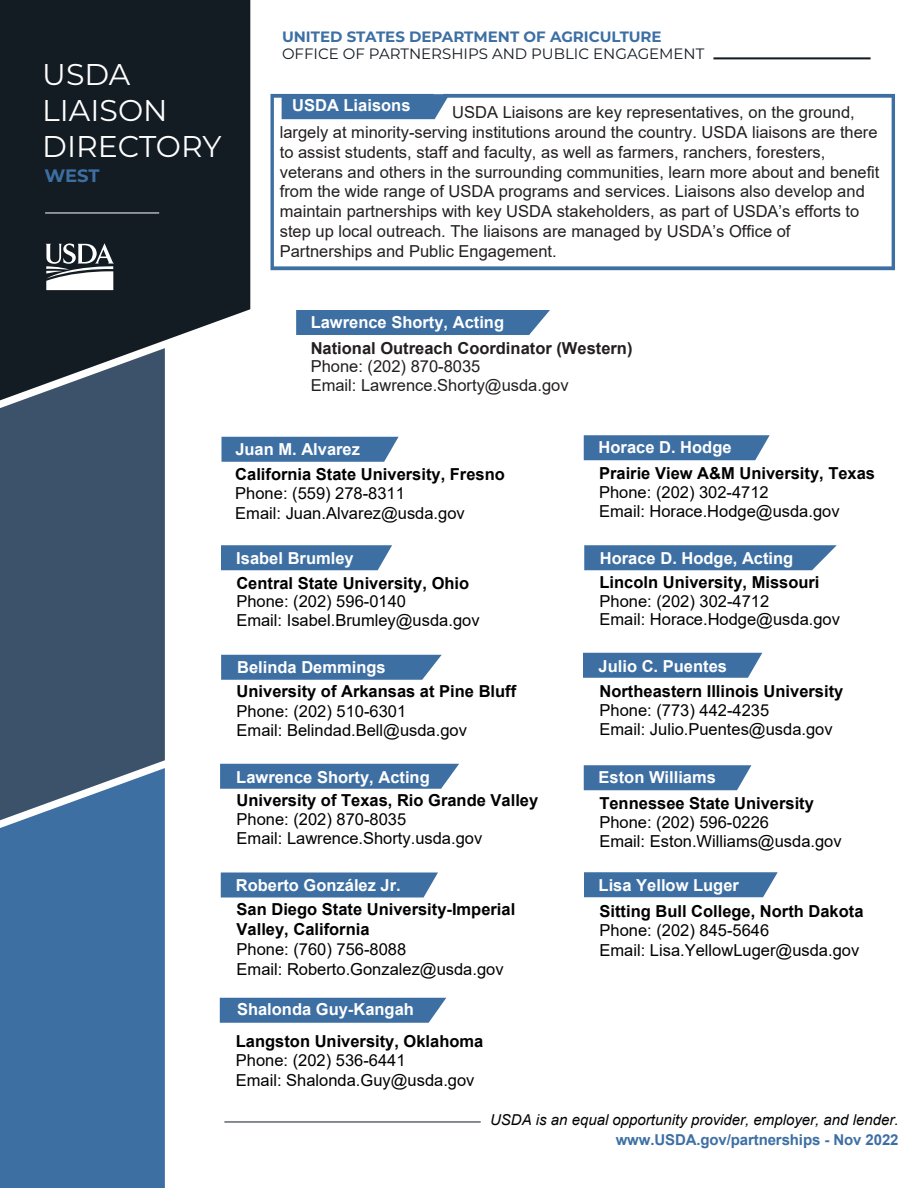
<style>
.page{position:relative;width:918px;height:1188px;background:#fff}
.page>*{position:absolute;margin:0;border:0;box-sizing:border-box;transform-origin:0 0}
.t1{font:30px/36px "Montserrat";color:#fff}
.t2{font:700 18px "Montserrat";color:#3d6fa3}
.t3{font:16.5px/19.8px "Arial";color:#000}
.t4{font:16.5px/19.8px "Arial";color:#231f20}
.t5{font:700 16.5px/19.8px "Arial";color:#000}
.t6{font:700 16.5px "Arial";color:#fff}
.t7{font:700 16.5px "Arial";color:#fff}
.t8{font:16.5px/18.8px "Arial";color:#231f20}
.t9{font:700 16.5px "Arial";color:#231f20}
.t10{font:italic 15px "Arial";color:#000}
.t11{font:15px "Montserrat";color:#131b23}
.t12{font:700 15px "Montserrat";color:#3d6fa3}
.t13{font:700 15px "Arial";letter-spacing:-.01em;color:#3d6fa3}
.s1{font-style:inherit}
</style>
<div class="page">
<hr style="left:713px;top:58px;width:158px;height:1px;background:#131b23">
<hr style="left:224px;top:1122px;width:257px;height:1px;background:#131b23">
<div style="left:0;top:0;width:250px;height:348px;background:#131b23"></div>
<svg style="left:0;top:348px;width:165px;height:420px;background:#3c5268"></svg>
<svg style="left:46px;top:243px;width:68px;height:47px"></svg>
<hr style="left:45px;top:213px;width:114px;height:1px;background:#fff">
<svg style="left:0;top:768px;width:165px;height:420px;background:#4070a1"></svg>
<svg style="left:271px;top:94px;width:624px;height:176px"></svg>
<div style="left:282px;top:94px;width:168px;height:25px;background:#3d6fa3"></div>
<div style="left:296px;top:310px;width:254px;height:25px;background:#3d6fa3"></div>
<svg style="left:221px;top:437px;width:178px;height:25px;background:#4776a8"></svg>
<svg style="left:221px;top:545px;width:171px;height:25px;background:#4676a7"></svg>
<svg style="left:221px;top:655px;width:221px;height:25px;background:#4777a8"></svg>
<svg style="left:220px;top:764px;width:239px;height:25px;background:#4675a7"></svg>
<svg style="left:221px;top:873px;width:217px;height:25px;background:#4776a7"></svg>
<svg style="left:220px;top:998px;width:226px;height:25px;background:#4675a7"></svg>
<svg style="left:584px;top:435px;width:186px;height:25px;background:#4676a7"></svg>
<svg style="left:584px;top:545px;width:253px;height:25px;background:#4877a8"></svg>
<svg style="left:583px;top:653px;width:179px;height:25px;background:#4675a7"></svg>
<svg style="left:584px;top:765px;width:167px;height:25px;background:#4676a7"></svg>
<svg style="left:584px;top:872px;width:194px;height:25px;background:#4675a7"></svg>
<h1 class="t1" style="left:42px;top:55px;width:181px">USDA<br>LIAISON<br>DIRECTORY</h1>
<p class="t2" style="left:45px;top:163px;width:57px">WEST</p>
<p class="t12" style="left:282px;top:26px;width:381px">UNITED STATES DEPARTMENT OF AGRICULTURE</p>
<p class="t11" style="left:282px;top:43px;width:424px">OFFICE OF PARTNERSHIPS AND PUBLIC ENGAGEMENT</p>
<p class="t6" style="left:292px;top:94px;width:120px">USDA Liaisons</p>
<p class="t4" style="left:280px;top:102px;width:601px;text-indent:173px">USDA Liaisons are key representatives, on the ground, largely at minority-serving institutions around the country. USDA liaisons are there to assist students, staff and faculty, as well as farmers, ranchers, foresters, veterans and others in the surrounding communities, learn more about and benefit from the wide range of USDA programs and services. Liaisons also develop and maintain partnerships with key USDA stakeholders, as part of USDA’s efforts to step up local outreach. The liaisons are managed by USDA’s Office of Partnerships and Public Engagement.</p>
<p class="t7" style="left:311px;top:311px;width:195px">Lawrence Shorty, Acting</p>
<p class="t9" style="left:311px;top:336px;width:323px">National Outreach Coordinator (Western)</p>
<p class="t8" style="left:311px;top:357px;width:259px">Phone: (202) 870-8035<br>Email: Lawrence.Shorty@usda.gov</p>
<p class="t6" style="left:235px;top:437px;width:126px">Juan M. Alvarez</p>
<p class="t6" style="left:599px;top:436px;width:134px">Horace D. Hodge</p>
<p class="t5" style="left:235px;top:464px;width:271px">California State University, Fresno</p>
<p class="t3" style="left:235px;top:484px;width:231px">Phone: (559) 278-8311<br>Email: Juan.Alvarez@usda.gov</p>
<p class="t5" style="left:599px;top:464px;width:278px">Prairie View A&amp;M University<span class="s1">,</span> T<span class="s1">exas</span></p>
<p class="t3" style="left:599px;top:483px;width:242px;line-height:18.6px">Phone: (202) 302-4712<br>Email: Horace.Hodge@usda.gov</p>
<p class="t6" style="left:236px;top:546px;width:119px">Isabel Brumley</p>
<p class="t7" style="left:600px;top:546px;width:195px">Horace D. Hodge, Acting</p>
<p class="t5" style="left:236px;top:573px;width:234px">Central State University<span class="s1">,</span> O<span class="s1">hio</span></p>
<p class="t3" style="left:236px;top:592px;width:245px;line-height:18.6px">Phone: (202) 596-0140<br>Email: Isabel.Brumley@usda.gov</p>
<p class="t5" style="left:600px;top:573px;width:222px">Lincoln University<span class="s1">,</span> Missouri</p>
<p class="t3" style="left:600px;top:592px;width:242px;line-height:18.5px">Phone: (202) 302-4712<br>Email: Horace.Hodge@usda.gov</p>
<p class="t6" style="left:237px;top:656px;width:150px">Belinda Demmings</p>
<p class="t6" style="left:599px;top:654px;width:130px">Julio C. Puentes</p>
<p class="t5" style="left:237px;top:682px;width:281px">University of Arkansas at Pine Bluff</p>
<p class="t3" style="left:237px;top:701px;width:232px;line-height:19.2px">Phone: (202) 510-6301<br>Email: Belindad.Bell@usda.gov</p>
<p class="t5" style="left:600px;top:681px;width:245px">Northeastern Illinois University</p>
<p class="t3" style="left:600px;top:700px;width:235px;line-height:19.2px">Phone: (773) 442-4235<br>Email: Julio.Puentes@usda.gov</p>
<p class="t7" style="left:236px;top:765px;width:195px">Lawrence Shorty, Acting</p>
<p class="t6" style="left:599px;top:766px;width:119px">Eston Williams</p>
<p class="t5" style="left:237px;top:791px;width:303px">University of Texas, Rio Grande Valley</p>
<p class="t3" style="left:237px;top:810px;width:247px;line-height:18.8px">Phone: (202) 870-8035<br>Email: Lawrence.Shorty.usda.gov</p>
<p class="t5" style="left:599px;top:793px;width:216px">Tennessee State University</p>
<p class="t3" style="left:599px;top:812px;width:244px;line-height:19.2px">Phone: (202) 596-0226<br>Email: Eston.Williams@usda.gov</p>
<p class="t6" style="left:236px;top:873px;width:167px">Roberto González Jr.</p>
<p class="t6" style="left:599px;top:874px;width:142px">Lisa Yellow Luger</p>
<p class="t5" style="left:237px;top:900px;width:280px">San Diego State University-Imperial<br>Valley<span class="s1">, California</span></p>
<p class="t3" style="left:237px;top:939px;width:269px">Phone: (760) 756-8088<br>Email: Roberto.Gonzalez@usda.gov</p>
<p class="t5" style="left:600px;top:901px;width:266px">Sitting Bull College<span class="s1">,</span> N<span class="s1">orth</span> D<span class="s1">akota</span></p>
<p class="t3" style="left:600px;top:921px;width:261px">Phone: (202) 845-5646<br>Email: Lisa.YellowLuger@usda.gov</p>
<p class="t6" style="left:237px;top:998px;width:178px">Shalonda Guy-Kangah</p>
<p class="t5" style="left:236px;top:1031px;width:249px">Langston University<span class="s1">,</span> O<span class="s1">klahoma</span></p>
<p class="t3" style="left:236px;top:1051px;width:240px">Phone: (202) 536-6441<br>Email: Shalonda.Guy@usda.gov</p>
<p class="t10" style="left:490px;top:1110px;width:410px">USDA is an equal opportunity provider, employer, and lender.</p>
<p class="t13" style="left:616px;top:1129px;width:284px">www.USDA.gov/partnerships - Nov 2022</p>
</div>
